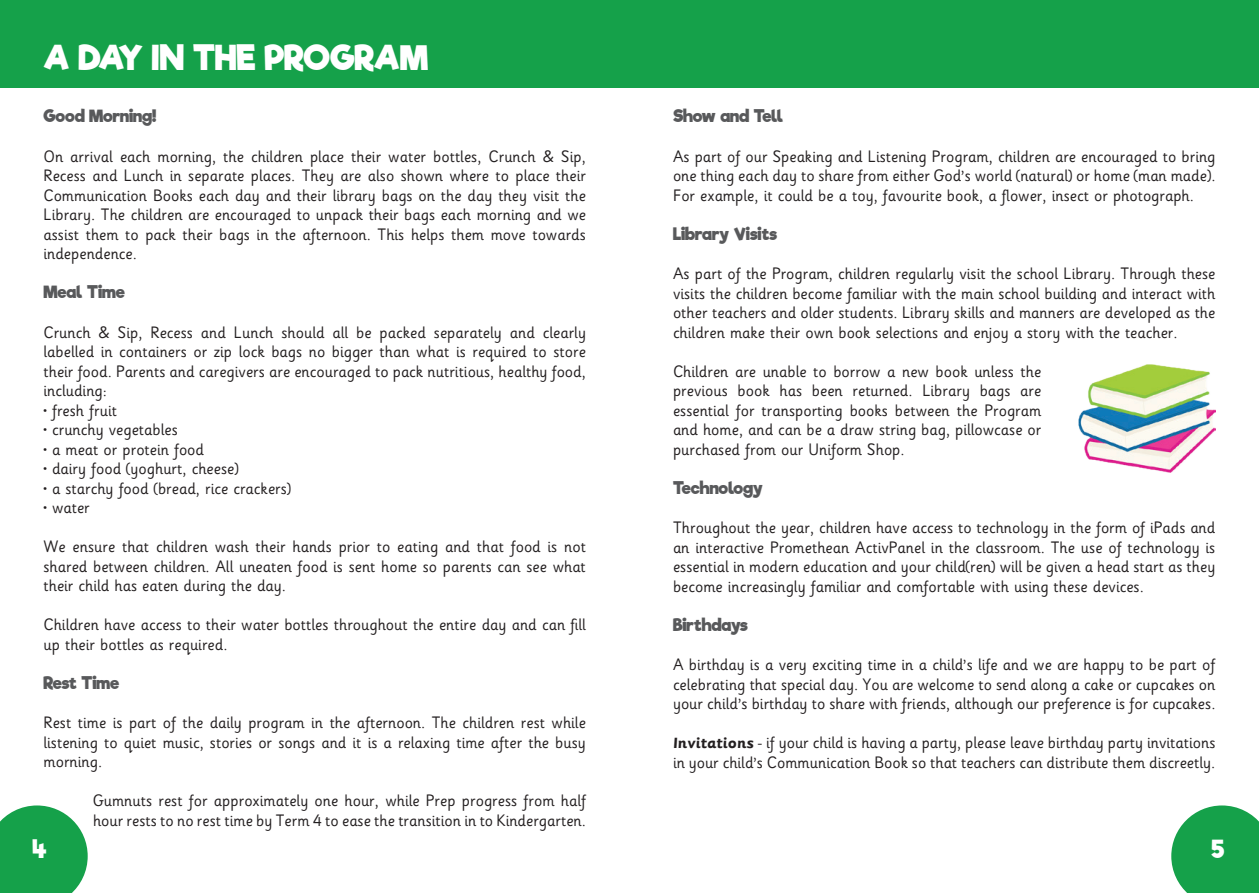
<style>
.page{position:relative;width:1259px;height:893px;background:#fff}
.page>*{position:absolute;margin:0;border:0;box-sizing:border-box;transform-origin:0 0}
.t1{font:700 33px "Riffic Free";color:#fff}
.t2{font:700 24px "Riffic Free";color:#fff}
.t3{font:16.5px/19.5px "Sassoon Primary Infant";color:#231f20;text-align:justify}
.t4{font:700 16.5px "Riffic Free";letter-spacing:-.005em;color:#58595b}
.s1{font-family:"Sassoon Primary Type";font-weight:700}
</style>
<div class="page">
<div style="left:0;top:0;width:646px;height:87px;background:#15a14a"></div>
<svg style="left:0;top:805px;width:88px;height:88px;background:#32ac61"></svg>
<div style="left:612px;top:0;width:647px;height:87px;background:#15a14a"></div>
<svg style="left:1171px;top:805px;width:88px;height:88px;background:#32ac61"></svg>
<img style="left:1078px;top:364px;width:137px;height:108px">
<p class="t1" style="left:44px;top:38px;width:386px">A DAY IN THE PROGRAM</p>
<p class="t4" style="left:44px;top:106px;width:114px">Good Morning!</p>
<p class="t3" style="left:44px;top:147px;width:544px">On arrival each morning, the children place their water bottles, Crunch &amp; Sip, Recess and Lunch in separate places. They are also shown where to place their Communication Books each day and their library bags on the day they visit the Library. The children are encouraged to unpack their bags each morning and we assist them to pack their bags in the afternoon. This helps them move towards independence.</p>
<p class="t4" style="left:44px;top:282px;width:83px">Meal Time</p>
<p class="t3" style="left:44px;top:323px;width:544px">Crunch &amp; Sip, Recess and Lunch should all be packed separately and clearly labelled in containers or zip lock bags no bigger than what is required to store their food. Parents and caregivers are encouraged to pack nutritious, healthy food, including:</p>
<p class="t3" style="left:44px;top:401px;width:75px">• fresh fruit</p>
<p class="t3" style="left:44px;top:420px;width:136px">• crunchy vegetables</p>
<p class="t3" style="left:44px;top:440px;width:162px">• a meat or protein food</p>
<p class="t3" style="left:44px;top:459px;width:197px">• dairy food (yoghurt, cheese)</p>
<p class="t3" style="left:44px;top:479px;width:249px">• a starchy food (bread, rice crackers)</p>
<p class="t3" style="left:44px;top:498px;width:48px">• water</p>
<p class="t3" style="left:44px;top:537px;width:544px">We ensure that children wash their hands prior to eating and that food is not shared between children. All uneaten food is sent home so parents can see what their child has eaten during the day.</p>
<p class="t3" style="left:44px;top:615px;width:544px">Children have access to their water bottles throughout the entire day and can fill up their bottles as required.</p>
<p class="t4" style="left:44px;top:673px;width:77px">Rest Time</p>
<p class="t3" style="left:44px;top:713px;width:544px">Rest time is part of the daily program in the afternoon. The children rest while listening to quiet music, stories or songs and it is a relaxing time after the busy morning.</p>
<p class="t3" style="left:93px;top:791px;width:494px">Gumnuts rest for approximately one hour, while Prep progress from half hour rests to no rest time by Term 4 to ease the transition in to Kindergarten.</p>
<p class="t2" style="left:32px;top:834px;width:15px">4</p>
<p class="t4" style="left:673px;top:106px;width:112px">Show and Tell</p>
<p class="t3" style="left:673px;top:147px;width:544px">As part of our Speaking and Listening Program, children are encouraged to bring one thing each day to share from either God’s world (natural) or home (man made).<br>For example, it could be a toy, favourite book, a flower, insect or photograph.</p>
<p class="t4" style="left:673px;top:224px;width:106px">Library Visits</p>
<p class="t3" style="left:673px;top:264px;width:544px">As part of the Program, children regularly visit the school Library. Through these visits the children become familiar with the main school building and interact with other teachers and older students. Library skills and manners are developed as the children make their own book selections and enjoy a story with the teacher.</p>
<p class="t3" style="left:673px;top:362px;width:370px">Children are unable to borrow a new book unless the previous book has been returned. Library bags are essential for transporting books between the Program and home, and can be a draw string bag, pillowcase or purchased from our Uniform Shop.</p>
<p class="t4" style="left:673px;top:478px;width:91px">Technology</p>
<p class="t3" style="left:673px;top:518px;width:544px">Throughout the year, children have access to technology in the form of iPads and an interactive Promethean ActivPanel in the classroom. The use of technology is essential in modern education and your child(ren) will be given a head start as they become increasingly familiar and comfortable with using these devices.</p>
<p class="t4" style="left:673px;top:615px;width:76px">Birthdays</p>
<p class="t3" style="left:673px;top:655px;width:544px">A birthday is a very exciting time in a child’s life and we are happy to be part of celebrating that special day. You are welcome to send along a cake or cupcakes on your child’s birthday to share with friends, although our preference is for cupcakes.</p>
<p class="t3" style="left:673px;top:733px;width:544px"><span class="s1">Invitations</span> - if your child is having a party, please leave birthday party invitations in your child’s Communication Book so that teachers can distribute them discreetly.</p>
<p class="t2" style="left:1211px;top:834px;width:14px">5</p>
</div>
